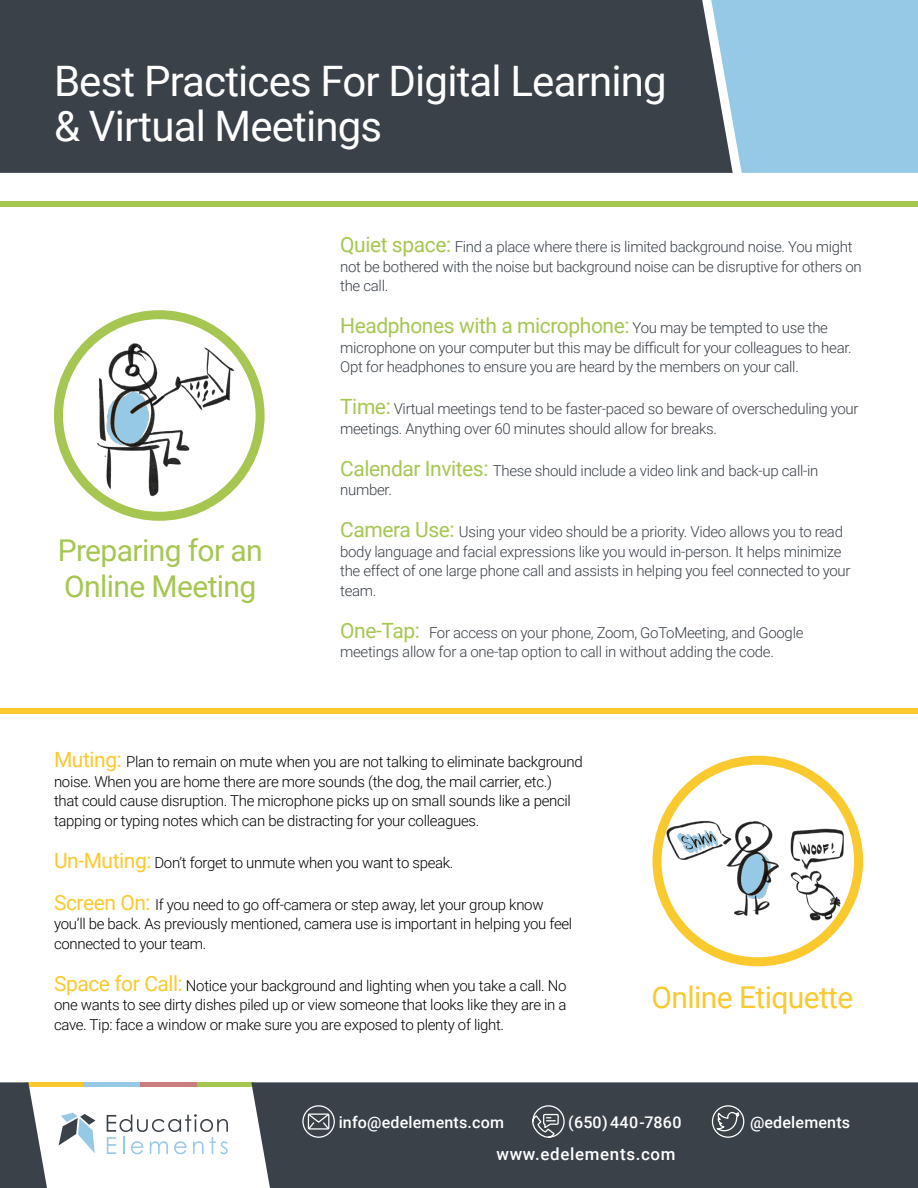
<style>
.page{position:relative;width:918px;height:1188px;background:#fff}
.page>*{position:absolute;margin:0;border:0;box-sizing:border-box;transform-origin:0 0}
.t1{font:42px/45px "Roboto";letter-spacing:-.02em;color:#fff}
.t2{font:30px/36px "Roboto";letter-spacing:-.02em;color:#a5c752}
.t3{font:30px "Roboto";letter-spacing:-.02em;color:#fac92e}
.t4{font:21px "Roboto";letter-spacing:-.02em;color:#a5c752}
.section_title{font:900 17.85px "Roboto";letter-spacing:.04em;color:#fff}
.subhead{font:500 16.8px "Roboto";letter-spacing:.04em;color:#fff}
.subhead-2{font:500 16.05px "Roboto";letter-spacing:.01em;color:#fff}
.t5{font:300 15px/19.5px "Roboto";letter-spacing:-.02em;color:#3a4149}
.t6{font:300 15px/19.5px "Roboto";letter-spacing:-.02em;color:#000}
.s1{font-weight:400;font-size:21px;color:#a5c752}
.s2{font-weight:300;font-size:15px;color:#3a4149}
.s3{font-weight:400;font-size:21px;color:#fac92e}
</style>
<div class="page">
<div style="left:749px;top:0;width:169px;height:173px;background:#96c9e6"></div>
<div style="left:0;top:0;width:749px;height:173px;background:#3a4149"></div>
<img style="left:58px;top:315px;width:202px;height:201px;border-radius:101px">
<div style="left:54px;top:310px;width:211px;height:211px;border:9px solid #a5c752;border-radius:50%"></div>
<div style="left:0;top:201px;width:918px;height:6px;background:#a5c752"></div>
<div style="left:0;top:708px;width:918px;height:6px;background:#fac92e"></div>
<img style="left:657px;top:760px;width:202px;height:202px;border-radius:101px">
<div style="left:653px;top:756px;width:210px;height:210px;border:9px solid #fac92e;border-radius:50%"></div>
<div style="left:26px;top:1082px;width:228px;height:5px;background:#a5c752"></div>
<div style="left:26px;top:1082px;width:171px;height:5px;background:#c87e7c"></div>
<div style="left:26px;top:1082px;width:114px;height:5px;background:#96c9e6"></div>
<div style="left:26px;top:1082px;width:57px;height:5px;background:#fac92e"></div>
<div style="left:251px;top:1082px;width:667px;height:106px;background:#3a4149"></div>
<svg style="left:529px;top:1105px;width:36px;height:34px"></svg>
<div style="left:712px;top:1105px;width:32px;height:33px;border:1px solid #fff;border-radius:50%"></div>
<svg style="left:712px;top:1110px;width:29px;height:22px"></svg>
<div style="left:302px;top:1105px;width:33px;height:33px;border:1px solid #fff;border-radius:50%"></div>
<svg style="left:307px;top:1113px;width:23px;height:17px"></svg>
<svg style="left:0;top:1082px;width:47px;height:106px"></svg>
<svg style="left:59px;top:1113px;width:36px;height:40px"></svg>
<svg style="left:107px;top:1114px;width:121px;height:40px"></svg>
<p class="t1" style="left:54px;top:57px;width:614px">Best Practices For Digital Learning &amp; Virtual Meetings</p>
<p class="t2" style="left:58px;top:532px;width:207px">Preparing for an<br>Online Meeting</p>
<p class="t5" style="left:340px;top:237px;width:523px"><span class="s1">Quiet space:</span> Find a place where there is limited background noise. You might not be bothered with the noise but background noise can be disruptive for others on the call.</p>
<p class="t4" style="left:340px;top:311px;width:489px">Headphones with a microphone: <span class="s2">You may be tempted to use the</span></p>
<p class="t5" style="left:340px;top:337px;width:513px">microphone on your computer but this may be difficult for your colleagues to hear.<br>Opt for headphones to ensure you are heard by the members on your call.</p>
<p class="t5" style="left:340px;top:399px;width:520px"><span class="s1">Time:</span> Virtual meetings tend to be faster-paced so beware of overscheduling your meetings. Anything over 60 minutes should allow for breaks.</p>
<p class="t5" style="left:340px;top:460px;width:480px"><span class="s1">Calendar Invites:</span> These should include a video link and back-up call-in number.</p>
<p class="t5" style="left:340px;top:522px;width:512px"><span class="s1">Camera Use:</span> Using your video should be a priority. Video allows you to read body language and facial expressions like you would in-person. It helps minimize the effect of one large phone call and assists in helping you feel connected to your team.</p>
<p class="t5" style="left:340px;top:622px;width:465px"><span class="s1">One-Tap:</span> For access on your phone, Zoom, GoToMeeting, and Google meetings allow for a one-tap option to call in without adding the code.</p>
<p class="t6" style="left:54px;top:752px;width:530px"><span class="s3">Muting:</span> Plan to remain on mute when you are not talking to eliminate background noise. When you are home there are more sounds (the dog, the mail carrier, etc.)<br>that could cause disruption. The microphone picks up on small sounds like a pencil tapping or typing notes which can be distracting for your colleagues.</p>
<p class="t6" style="left:54px;top:852px;width:401px"><span class="s3">Un-Muting:</span> Don’t forget to unmute when you want to speak.</p>
<p class="t6" style="left:54px;top:894px;width:520px"><span class="s3">Screen On:</span> If you need to go off-camera or step away, let your group know you’ll be back. As previously mentioned, camera use is important in helping you feel connected to your team.</p>
<p class="t6" style="left:54px;top:975px;width:514px;text-align:justify"><span class="s3">Space for Call:</span> Notice your background and lighting when you take a call. No one wants to see dirty dishes piled up or view someone that looks like they are in a cave. Tip: face a window or make sure you are exposed to plenty of light.</p>
<p class="t3" style="left:652px;top:976px;width:203px">Online Etiquette</p>
<p class="subhead-2" style="left:339px;top:1111px;width:167px">info@edelements.com</p>
<p class="subhead-2" style="left:568px;top:1111px;width:115px">(650) 440-7860</p>
<p class="subhead-2" style="left:750px;top:1111px;width:102px">@edelements</p>
<p class="subhead" style="left:497px;top:1142px;width:181px">www.edelements.com</p>
<p class="section_title" style="left:354px;top:1112px;width:411px">info@edelements.com | www.edelements.com</p>
</div>
